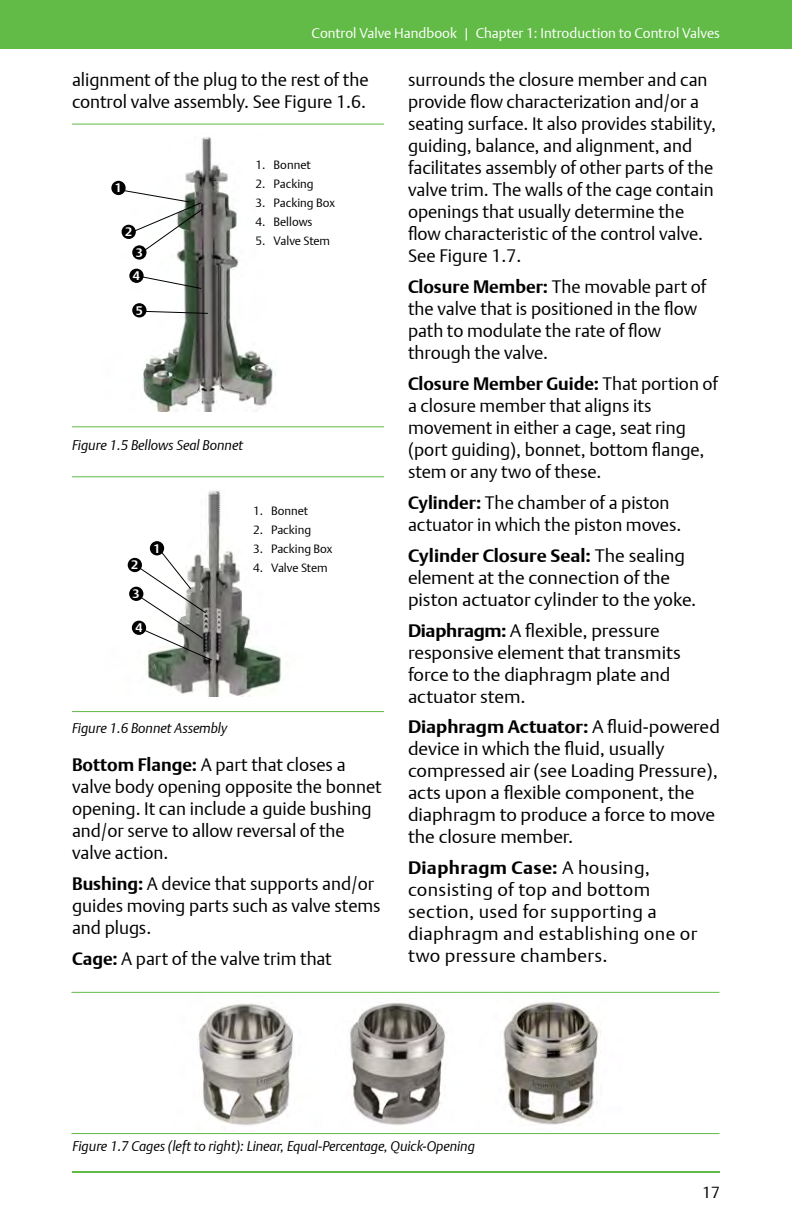
<style>
.page{position:relative;width:792px;height:1224px;background:#fff}
.page>*{position:absolute;margin:0;border:0;box-sizing:border-box;transform-origin:0 0}
.t1{font:300 18px/22px "DTL Argo T";color:#000}
.t2{font:300 18px/22px "DTL Argo T";color:#000;scale:1.04 1}
.t3{font:300 18px/22px "DTL Argo T";letter-spacing:.02em;color:#000;scale:1.04 1}
.t4{font:300 16px "DTL Argo T";color:#000}
.t5{font:italic 300 14px "DTL Argo T";letter-spacing:-.005em;color:#000}
.t6{font:300 14px "DTL Argo T";color:#fff}
.t7{font:700 12.4px "DTL Argo T";color:#fff}
.t8{font:300 12px "DTL Argo T";color:#000}
.s1{font-weight:700}
</style>
<div class="page">
<div style="left:0;top:0;width:792px;height:49px;background:#62bb46"></div>
<hr style="left:72px;top:1171px;width:648px;height:2px;background:#62bb46">
<hr style="left:72px;top:426px;width:312px;height:1px;background:#62bb46">
<hr style="left:72px;top:124px;width:312px;height:1px;background:#62bb46">
<img style="left:112px;top:137px;width:164px;height:275px">
<div style="left:132px;top:245px;width:15px;height:15px;background:#000;border-radius:50%"></div>
<div style="left:132px;top:303px;width:15px;height:14px;background:#000;border-radius:50%"></div>
<div style="left:111px;top:181px;width:15px;height:14px;background:#000;border-radius:50%"></div>
<svg style="left:118px;top:189px;width:85px;height:64px"></svg>
<svg style="left:138px;top:276px;width:64px;height:13px"></svg>
<div style="left:129px;top:269px;width:15px;height:14px;background:#000;border-radius:50%"></div>
<svg style="left:145px;top:311px;width:63px;height:3px"></svg>
<hr style="left:72px;top:476px;width:312px;height:1px;background:#62bb46">
<img style="left:127px;top:490px;width:154px;height:207px">
<div style="left:150px;top:541px;width:14px;height:14px;background:#000;border-radius:50%"></div>
<div style="left:128px;top:558px;width:14px;height:14px;background:#000;border-radius:50%"></div>
<div style="left:129px;top:587px;width:14px;height:14px;background:#000;border-radius:50%"></div>
<div style="left:132px;top:621px;width:14px;height:14px;background:#000;border-radius:50%"></div>
<svg style="left:138px;top:548px;width:74px;height:113px"></svg>
<hr style="left:72px;top:711px;width:312px;height:1px;background:#62bb46">
<hr style="left:71px;top:992px;width:648px;height:1px;background:#62bb46">
<img style="left:350px;top:1003px;width:96px;height:123px">
<img style="left:503px;top:1002px;width:98px;height:123px">
<img style="left:198px;top:1003px;width:95px;height:123px">
<hr style="left:71px;top:1133px;width:648px;height:1px;background:#62bb46">
<p class="t6" style="left:312px;top:25px;width:410px">Control Valve Handbook | Chapter 1: Introduction to Control Valves</p>
<p class="t1" style="left:72px;top:68px;width:298px">alignment of the plug to the rest of the control valve assembly. See Figure 1.6.</p>
<p class="t7" style="left:115px;top:181px;width:9px">1</p>
<p class="t7" style="left:125px;top:225px;width:9px">2</p>
<p class="t7" style="left:136px;top:245px;width:9px">3</p>
<p class="t7" style="left:133px;top:268px;width:9px">4</p>
<p class="t7" style="left:136px;top:303px;width:9px">5</p>
<p class="t8" style="left:256px;top:158px;width:57px">1. Bonnet</p>
<p class="t8" style="left:256px;top:177px;width:60px">2. Packing</p>
<p class="t8" style="left:256px;top:196px;width:81px">3. Packing Box</p>
<p class="t8" style="left:256px;top:215px;width:58px">4. Bellows</p>
<p class="t8" style="left:256px;top:234px;width:76px">5. Valve Stem</p>
<p class="t5" style="left:72px;top:436px;width:173px">Figure 1.5 Bellows Seal Bonnet</p>
<p class="t7" style="left:131px;top:558px;width:9px">2</p>
<p class="t7" style="left:133px;top:587px;width:9px">3</p>
<p class="t7" style="left:135px;top:620px;width:9px">4</p>
<p class="t7" style="left:153px;top:541px;width:9px">1</p>
<p class="t8" style="left:253px;top:503px;width:57px">1. Bonnet</p>
<p class="t8" style="left:253px;top:522px;width:60px">2. Packing</p>
<p class="t8" style="left:253px;top:541px;width:81px">3. Packing Box</p>
<p class="t8" style="left:253px;top:560px;width:76px">4. Valve Stem</p>
<p class="t5" style="left:72px;top:720px;width:157px">Figure 1.6 Bonnet Assembly</p>
<p class="t1" style="left:72px;top:753px;width:311px"><span class="s1">Bottom Flange:</span> A part that closes a valve body opening opposite the bonnet opening. It can include a guide bushing and/or serve to allow reversal of the valve action.</p>
<p class="t1" style="left:72px;top:872px;width:310px"><span class="s1">Bushing:</span> A device that supports and/or guides moving parts such as valve stems and plugs.</p>
<p class="t1" style="left:72px;top:947px;width:261px"><span class="s1">Cage:</span> A part of the valve trim that</p>
<p class="t1" style="left:408px;top:68px;width:310px">surrounds the closure member and can provide flow characterization and/or a seating surface. It also provides stability, guiding, balance, and alignment, and facilitates assembly of other parts of the valve trim. The walls of the cage contain openings that usually determine the flow characteristic of the control valve.<br>See Figure 1.7.</p>
<p class="t1" style="left:408px;top:275px;width:300px"><span class="s1">Closure Member:</span> The movable part of the valve that is positioned in the flow path to modulate the rate of flow through the valve.</p>
<p class="t1" style="left:408px;top:372px;width:312px"><span class="s1">Closure Member Guide:</span> That portion of a closure member that aligns its movement in either a cage, seat ring (port guiding), bonnet, bottom flange, stem or any two of these.</p>
<p class="t1" style="left:408px;top:491px;width:275px"><span class="s1">Cylinder:</span> The chamber of a piston actuator in which the piston moves.</p>
<p class="t2" style="left:408px;top:544px;width:279px"><span class="s1">Cylinder Closure Seal:</span> The sealing element at the connection of the piston actuator cylinder to the yoke.</p>
<p class="t2" style="left:408px;top:619px;width:264px"><span class="s1">Diaphragm:</span> A flexible, pressure responsive element that transmits force to the diaphragm plate and actuator stem.</p>
<p class="t2" style="left:408px;top:716px;width:301px"><span class="s1">Diaphragm Actuator:</span> A fluid-powered device in which the fluid, usually compressed air (see Loading Pressure), acts upon a flexible component, the diaphragm to produce a force to move the closure member.</p>
<p class="t3" style="left:408px;top:856px;width:280px"><span class="s1">Diaphragm Case:</span> A housing, consisting of top and bottom section, used for supporting a diaphragm and establishing one or two pressure chambers.</p>
<p class="t5" style="left:73px;top:1138px;width:404px">Figure 1.7 Cages (left to right): Linear, Equal-Percentage, Quick-Opening</p>
<p class="t4" style="left:702px;top:1182px;width:19px">17</p>
</div>
